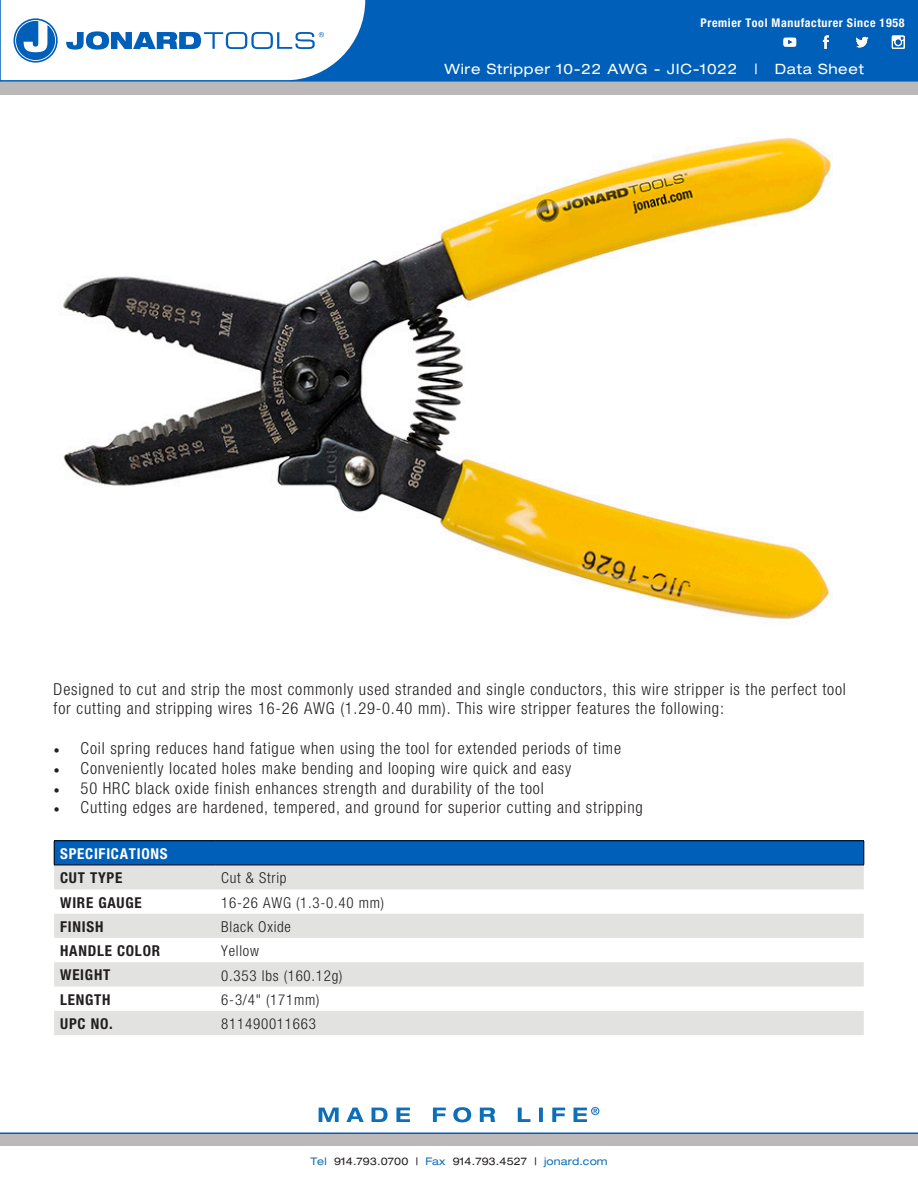
<style>
.page{position:relative;width:918px;height:1188px;background:#fff}
.page>*{position:absolute;margin:0;border:0;box-sizing:border-box;transform-origin:0 0}
.t1{font:300 condensed 16.5px/19.8px "Helvetica Neue";letter-spacing:.05em;color:#231f20}
.t2{font:300 condensed 15px "Helvetica Neue";letter-spacing:.05em;color:#231f20}
.t3{font:700 condensed 15px "Helvetica Neue";letter-spacing:.05em;color:#231f20}
.t4{font:700 condensed 15px "Helvetica Neue";letter-spacing:.05em;color:#fff}
.t5{font:expanded 14.25px "Helvetica Neue";letter-spacing:.05em;color:#fff}
.t6{font:700 condensed 12px "Helvetica Neue";letter-spacing:.05em;color:#fff}
.t7{font:expanded 10.5px "Helvetica Neue";letter-spacing:.01em;color:#231f20}
.s1{font-family:"Minion Pro";font-weight:400;font-stretch:normal}
.s2{color:#0e6eb8}
</style>
<div class="page">
<div style="left:1px;top:0;width:917px;height:81px;background:#005fb9"></div>
<div style="left:0;top:82px;width:918px;height:12px;background:#bbb8b9"></div>
<div style="left:0;top:1134px;width:918px;height:12px;background:#bbb8b9"></div>
<svg style="left:319px;top:1107px;width:280px;height:15px"></svg>
<hr style="left:0;top:1132px;width:918px;height:2px;background:#005fb9">
<svg style="left:1px;top:0;width:364px;height:80px;background:#d9e7f4"></svg>
<hr style="left:0;top:80px;width:918px;height:2px;background:#005fb9">
<img style="left:783px;top:35px;width:121px;height:14px">
<div style="left:54px;top:841px;width:810px;height:24px;background:#005fb9"></div>
<svg style="left:54px;top:866px;width:810px;height:169px;fill:#e2e2e1"></svg>
<hr style="left:54px;top:841px;width:161px;height:1px;background:#000">
<svg style="left:54px;top:841px;width:1px;height:24px"></svg>
<hr style="left:215px;top:841px;width:649px;height:1px;background:#000">
<svg style="left:864px;top:841px;width:1px;height:24px"></svg>
<hr style="left:54px;top:865px;width:161px;height:1px;background:#000">
<hr style="left:215px;top:865px;width:649px;height:1px;background:#000">
<img style="left:63px;top:138px;width:768px;height:481px">
<p class="t6" style="left:701px;top:15px;width:205px">Premier Tool Manufacturer Since 1958</p>
<p class="t5" style="left:444px;top:60px;width:421px">Wire Stripper 10-22 AWG - JIC-1022 | Data Sheet</p>
<p class="t1" style="left:54px;top:679px;width:794px">Designed to cut and strip the most commonly used stranded and single conductors, this wire stripper is the perfect tool for cutting and stripping wires 16-26 AWG (1.29-0.40 mm). This wire stripper features the following:</p>
<p class="t1" style="left:54px;top:738px;width:569px"><span class="s1">•</span> Coil spring reduces hand fatigue when using the tool for extended periods of time</p>
<p class="t1" style="left:54px;top:758px;width:519px"><span class="s1">•</span> Conveniently located holes make bending and looping wire quick and easy</p>
<p class="t1" style="left:54px;top:778px;width:492px"><span class="s1">•</span> 50 HRC black oxide finish enhances strength and durability of the tool</p>
<p class="t1" style="left:54px;top:798px;width:591px"><span class="s1">•</span> Cutting edges are hardened, tempered, and ground for superior cutting and stripping</p>
<p class="t4" style="left:60px;top:845px;width:109px">SPECIFICATIONS</p>
<p class="t3" style="left:60px;top:869px;width:64px">CUT TYPE</p>
<p class="t2" style="left:221px;top:870px;width:67px">Cut &amp; Strip</p>
<p class="t3" style="left:60px;top:893px;width:83px">WIRE GAUGE</p>
<p class="t2" style="left:221px;top:894px;width:164px">16-26 AWG (1.3-0.40 mm)</p>
<p class="t3" style="left:60px;top:917px;width:45px">FINISH</p>
<p class="t2" style="left:221px;top:918px;width:71px">Black Oxide</p>
<p class="t3" style="left:60px;top:942px;width:101px">HANDLE COLOR</p>
<p class="t2" style="left:221px;top:942px;width:39px">Yellow</p>
<p class="t3" style="left:60px;top:966px;width:52px">WEIGHT</p>
<p class="t2" style="left:221px;top:967px;width:123px">0.353 lbs (160.12g)</p>
<p class="t3" style="left:60px;top:990px;width:52px">LENGTH</p>
<p class="t2" style="left:221px;top:991px;width:100px">6-3/4" (171mm)</p>
<p class="t3" style="left:60px;top:1015px;width:54px">UPC NO.</p>
<p class="t2" style="left:221px;top:1015px;width:96px">811490011663</p>
<p class="t7" style="left:310px;top:1155px;width:299px"><span class="s2">Tel</span> 914.793.0700 | <span class="s2">Fax</span> 914.793.4527 | <span class="s2">jonard.com</span></p>
</div>
